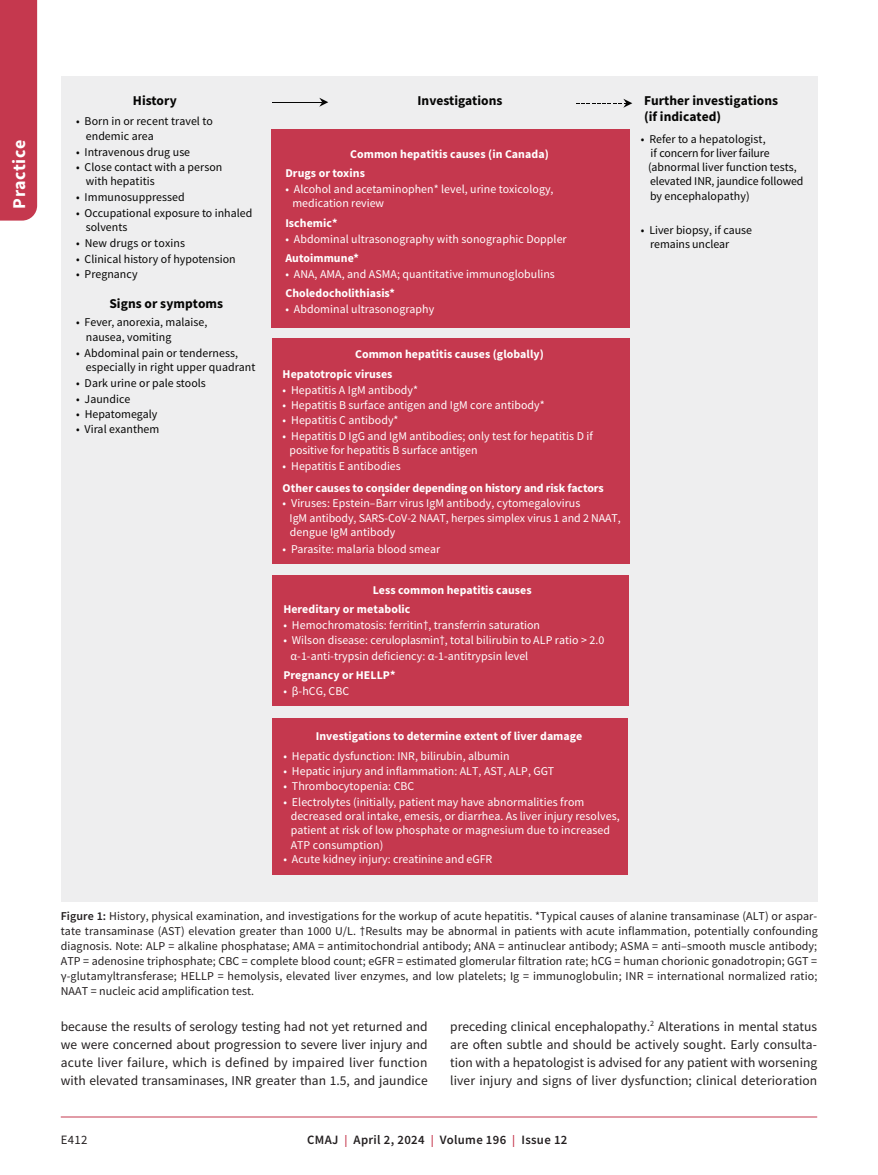
<style>
.page{position:relative;width:878px;height:1175px;background:#fff}
.page>*{position:absolute;margin:0;border:0;box-sizing:border-box;transform-origin:0 0}
.t1{font:700 18px "Source Sans Pro";letter-spacing:.025em;color:#fff}
.t2{font:13.5px/18px "Source Sans Pro";letter-spacing:.005em;color:#231f20;text-align:justify}
.t3{font:700 13.5px/16.2px "Source Sans Pro";letter-spacing:.005em;color:#050504}
.t4{font:600 12.75px "Source Sans Pro";letter-spacing:.025em;color:#231f20}
.t5{font:12.75px "Source Sans Pro";color:#231f20}
.t6{font:12px/15px "Source Sans Pro";letter-spacing:.005em;color:#231f20;text-align:justify}
.t7{font:11.85px/14.2px "Source Sans Pro";letter-spacing:.005em;color:#fff}
.t8{font:11.85px/14.2px "Source Sans Pro";letter-spacing:.005em;color:#050504}
.t9{font:700 11.85px/19.6px "Source Sans Pro";letter-spacing:.005em;color:#fff}
.s1{font-weight:600}
.s2{font-size:12px;color:#c5384e}
</style>
<div class="page">
<div style="left:0;top:0;width:37px;height:220px;background:#c5384e"></div>
<hr style="left:61px;top:1116px;width:756px;height:1px;background:#c5384e">
<div style="left:61px;top:76px;width:756px;height:826px;background:#eeeeef"></div>
<div style="left:271px;top:129px;width:359px;height:198px;background:#c5384e"></div>
<div style="left:272px;top:718px;width:356px;height:156px;background:#c5384e"></div>
<div style="left:272px;top:575px;width:356px;height:130px;background:#c5384e"></div>
<svg style="left:319px;top:98px;width:9px;height:9px"></svg>
<hr style="left:272px;top:102px;width:50px;height:1px;background:#050504">
<svg style="left:576px;top:99px;width:56px;height:9px"></svg>
<div style="left:271px;top:338px;width:358px;height:226px;background:#c5384e"></div>
<h1 class="t1" style="left:7px;top:208px;width:70px;rotate:-90deg">Practice</h1>
<p class="t3" style="left:133px;top:94px;width:45px">History</p>
<p class="t8" style="left:86px;top:115px;width:129px;text-indent:-10px">• Born in or recent travel to endemic area</p>
<p class="t8" style="left:76px;top:145px;width:115px">• Intravenous drug use</p>
<p class="t8" style="left:86px;top:161px;width:138px;text-indent:-10px">• Close contact with a person with hepatitis</p>
<p class="t8" style="left:76px;top:191px;width:110px">• Immunosuppressed</p>
<p class="t8" style="left:86px;top:207px;width:168px;text-indent:-10px">• Occupational exposure to inhaled solvents</p>
<p class="t8" style="left:76px;top:237px;width:110px">• New drugs or toxins</p>
<p class="t8" style="left:76px;top:252px;width:161px">• Clinical history of hypotension</p>
<p class="t8" style="left:76px;top:268px;width:63px">• Pregnancy</p>
<p class="t3" style="left:109px;top:297px;width:115px">Signs or symptoms</p>
<p class="t8" style="left:86px;top:316px;width:123px;text-indent:-10px">• Fever, anorexia, malaise, nausea, vomiting</p>
<p class="t8" style="left:86px;top:347px;width:171px;text-indent:-10px">• Abdominal pain or tenderness, especially in right upper quadrant</p>
<p class="t8" style="left:76px;top:377px;width:131px">• Dark urine or pale stools</p>
<p class="t8" style="left:76px;top:392px;width:56px">• Jaundice</p>
<p class="t8" style="left:76px;top:408px;width:83px">• Hepatomegaly</p>
<p class="t8" style="left:76px;top:423px;width:85px">• Viral exanthem</p>
<p class="t3" style="left:417px;top:94px;width:86px">Investigations</p>
<p class="t9" style="left:285px;top:145px;width:265px;text-indent:65px">Common hepatitis causes (in Canada)<br>Drugs or toxins</p>
<p class="t7" style="left:292px;top:183px;width:262px;text-indent:-7px">• Alcohol and acetaminophen* level, urine toxicology, medication review</p>
<p class="t9" style="left:285px;top:214px;width:54px">Ischemic*</p>
<p class="t7" style="left:285px;top:232px;width:283px">• Abdominal ultrasonography with sonographic Doppler</p>
<p class="t9" style="left:285px;top:249px;width:75px">Autoimmune*</p>
<p class="t7" style="left:285px;top:267px;width:271px">• ANA, AMA, and ASMA; quantitative immunoglobulins</p>
<p class="t9" style="left:285px;top:284px;width:111px">Choledocholithiasis*</p>
<p class="t7" style="left:285px;top:303px;width:150px">• Abdominal ultrasonography</p>
<p class="t9" style="left:283px;top:345px;width:263px;text-indent:72px">Common hepatitis causes (globally)<br>Hepatotropic viruses</p>
<p class="t7" style="left:283px;top:383px;width:137px">• Hepatitis A IgM antibody*</p>
<p class="t7" style="left:283px;top:399px;width:263px">• Hepatitis B surface antigen and IgM core antibody*</p>
<p class="t7" style="left:283px;top:414px;width:117px">• Hepatitis C antibody*</p>
<p class="t7" style="left:289px;top:429px;width:305px;text-indent:-7px">• Hepatitis D IgG and IgM antibodies; only test for hepatitis D if positive for hepatitis B surface antigen</p>
<p class="t7" style="left:283px;top:460px;width:120px">• Hepatitis E antibodies</p>
<p class="t9" style="left:283px;top:479px;width:322px">Other causes to consider depending on history and risk factors</p>
<p class="t7" style="left:289px;top:497px;width:332px;text-indent:-7px">• Viruses: Epstein–Barr virus IgM antibody, cytomegalovirus<br>IgM antibody, SARS-CoV-2 NAAT, herpes simplex virus 1 and 2 NAAT, dengue IgM antibody</p>
<p class="t7" style="left:283px;top:543px;width:159px">• Parasite: malaria blood smear</p>
<p class="t7" style="left:382px;top:487px;width:5px">•</p>
<p class="t9" style="left:283px;top:581px;width:250px;text-indent:89px">Less common hepatitis causes<br>Hereditary or metabolic</p>
<p class="t7" style="left:283px;top:618px;width:258px">• Hemochromatosis: ferritin†, transferrin saturation</p>
<p class="t7" style="left:290px;top:633px;width:315px;line-height:15.5px;text-indent:-7px">• Wilson disease: ceruloplasmin†, total bilirubin to ALP ratio &gt; 2.0 α-1-anti-trypsin deficiency: α-1-antitrypsin level</p>
<p class="t9" style="left:283px;top:666px;width:114px">Pregnancy or HELLP*</p>
<p class="t7" style="left:283px;top:684px;width:67px">• β-hCG, CBC</p>
<p class="t9" style="left:316px;top:727px;width:268px">Investigations to determine extent of liver damage</p>
<p class="t7" style="left:283px;top:749px;width:228px">• Hepatic dysfunction: INR, bilirubin, albumin</p>
<p class="t7" style="left:283px;top:765px;width:272px">• Hepatic injury and inflammation: ALT, AST, ALP, GGT</p>
<p class="t7" style="left:283px;top:780px;width:132px">• Thrombocytopenia: CBC</p>
<p class="t7" style="left:291px;top:795px;width:330px;text-indent:-7px">• Electrolytes (initially, patient may have abnormalities from decreased oral intake, emesis, or diarrhea. As liver injury resolves, patient at risk of low phosphate or magnesium due to increased ATP consumption)</p>
<p class="t7" style="left:283px;top:853px;width:210px">• Acute kidney injury: creatinine and eGFR</p>
<p class="t3" style="left:644px;top:94px;width:136px">Further investigations (if indicated)</p>
<p class="t8" style="left:648px;top:132px;width:157px;text-indent:-7px">• Refer to a hepatologist,<br>if concern for liver failure (abnormal liver function tests, elevated INR, jaundice followed by encephalopathy)</p>
<p class="t8" style="left:650px;top:223px;width:103px;text-indent:-9px">• Liver biopsy, if cause remains unclear</p>
<p class="t6" style="left:61px;top:908px;width:758px"><span class="s1">Figure 1:</span> History, physical examination, and investigations for the workup of acute hepatitis. *Typical causes of alanine transaminase (ALT) or aspar&shy;tate transaminase (AST) elevation greater than 1000 U/L. †Results may be abnormal in patients with acute inflammation, potentially confounding diagnosis. Note: ALP = alkaline phosphatase; AMA = antimitochondrial antibody; ANA = antinuclear antibody; ASMA = anti–smooth muscle antibody; ATP = adenosine triphosphate; CBC = complete blood count; eGFR = estimated glomerular filtration rate; hCG = human chorionic gonadotropin; GGT = γ-glutamyltransferase; HELLP = hemolysis, elevated liver enzymes, and low platelets; Ig = immunoglobulin; INR = international normalized ratio; NAAT = nucleic acid amplification test.</p>
<p class="t2" style="left:61px;top:1017px;width:368px">because the results of serology testing had not yet returned and we were concerned about progression to severe liver injury and acute liver failure, which is defined by impaired liver function with elevated transaminases, INR greater than 1.5, and jaundice</p>
<p class="t2" style="left:450px;top:1017px;width:368px">preceding clinical encephalopathy.<sup>2</sup> Alterations in mental status are often subtle and should be actively sought. Early consulta&shy;tion with a hepatologist is advised for any patient with worsening liver injury and signs of liver dysfunction; clinical deterioration</p>
<p class="t5" style="left:61px;top:1132px;width:28px">E412</p>
<p class="t4" style="left:307px;top:1131px;width:262px">CMAJ <span class="s2">|</span> April 2, 2024 <span class="s2">|</span> Volume 196 <span class="s2">|</span> Issue 12</p>
</div>
